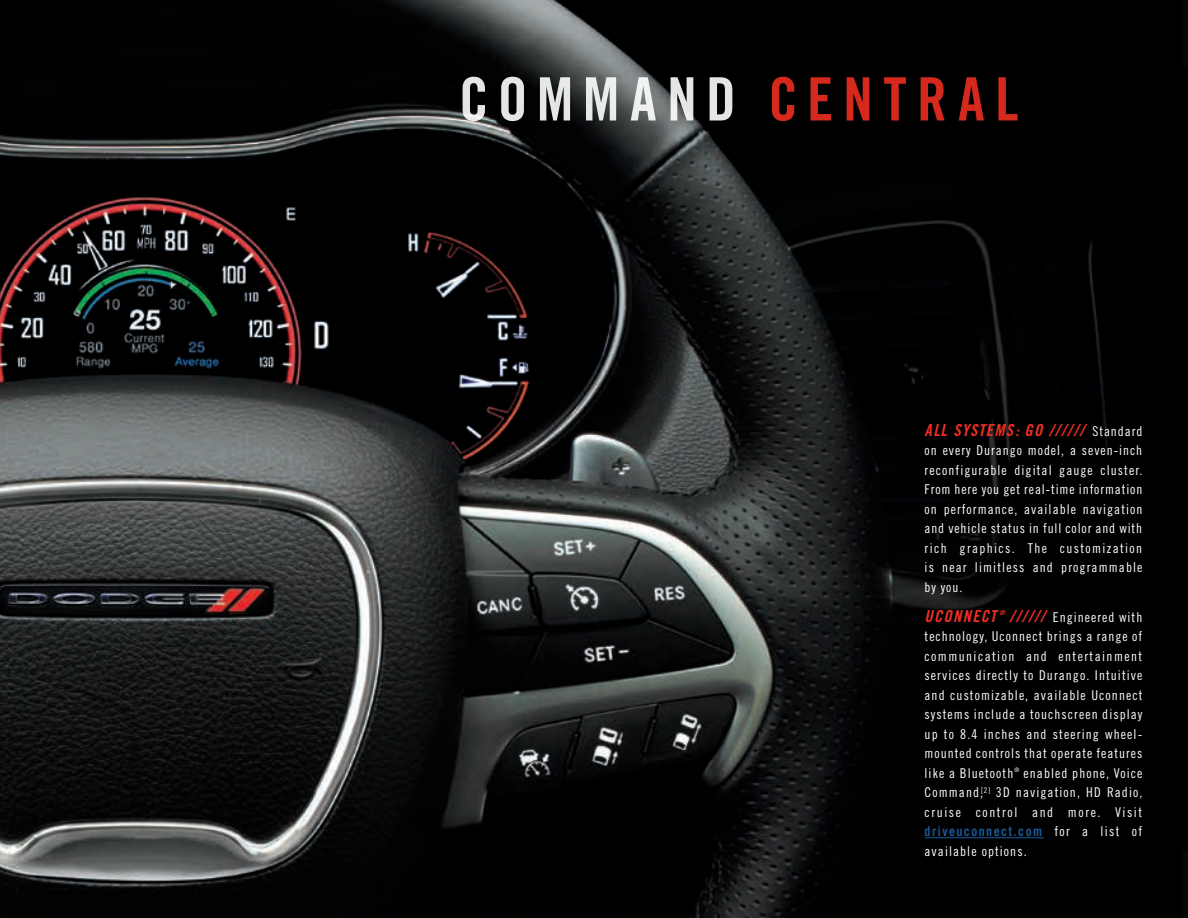
<style>
.page{position:relative;width:1188px;height:918px;background:#fff}
.page>*{position:absolute;margin:0;border:0;box-sizing:border-box;transform-origin:0 0}
.t1{font:59.85px "Trade Gothic Bold Cond Twenty";letter-spacing:.165em;color:#fff}
.t2{font:16.5px "Trade Gothic Bold Cond Twenty Obl";letter-spacing:.07em;color:#ee2e22}
.t3{font:13.5px/19.5px "Trade Gothic Cond Eighteen";letter-spacing:.085em;color:#fff;text-align:justify}
.t4{font:7.05px "Trade Gothic Bold Cond Twenty Obl";color:#ee2e22}
.s1{color:#ee2e22}
.s2{font-family:"Trade Gothic Cond Eighteen";font-size:13.5px;color:#fff}
.s3{font-family:"Trade Gothic Bold Cond Twenty Obl";font-size:16.5px;color:#ee2e22}
.s4{font-family:"Trade Gothic Bold Cond Twenty";color:#175d9e}
</style>
<div class="page">
<img style="left:0;top:0;width:1188px;height:918px">
<hr style="left:925px;top:837px;width:119px;height:1px;background:#175d9e">
<h1 class="t1" style="left:459px;top:63px;width:561px">COMMAND <span class="s1">CENTRAL</span></h1>
<p class="t2" style="left:925px;top:420px;width:219px">ALL SYSTEMS: GO ////// <span class="s2">Standard</span></p>
<p class="t3" style="left:925px;top:440px;width:219px">on every Durango model, a seven-inch reconfigurable digital gauge cluster.<br>From here you get real-time information on performance, available navigation and vehicle status in full color and with rich graphics. The customization is near limitless and programmable by you.</p>
<p class="t2" style="left:925px;top:606px;width:73px">UCONNECT</p>
<p class="t4" style="left:1000px;top:608px;width:7px">®</p>
<p class="t3" style="left:925px;top:607px;width:219px;text-indent:85px"><span class="s3">//////</span> Engineered with technology, Uconnect brings a range of communication and entertainment services directly to Durango. Intuitive and customizable, available Uconnect systems include a touchscreen display up to 8.4 inches and steering wheel&shy;mounted controls that operate features like a Bluetooth<sup>®</sup> enabled phone, Voice Command,<sup>[2]</sup> 3D navigation, HD Radio, cruise control and more. Visit <span class="s4">driveuconnect.com</span> for a list of available options.</p>
</div>
